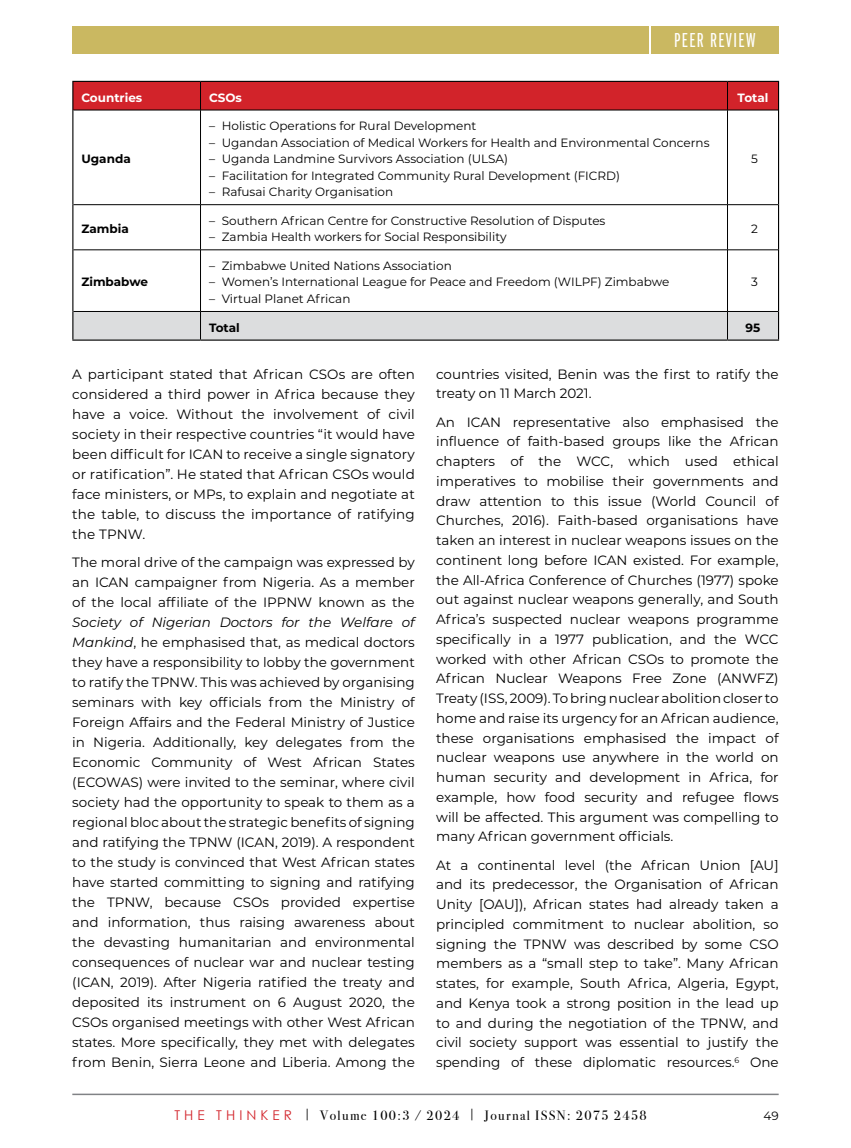
<style>
.page{position:relative;width:851px;height:1148px;background:#fff}
.page>*{position:absolute;margin:0;border:0;box-sizing:border-box;transform-origin:0 0}
.t1{font:21px "ITC Franklin Gothic Std Bk X Cp";letter-spacing:.07em;color:#fff}
.t2{font:13.5px/20px "Montserrat";color:#000;text-align:justify}
.t3{font:13.5px "Bodoni Svty Two ITCTT";letter-spacing:.1em;color:#000}
.t4{font:12px "Montserrat";color:#000}
.t5{font:700 12px "Montserrat";color:#000}
.t6{font:700 12px "Montserrat";color:#fff}
.s1{font-style:italic}
.s2{font-family:"Century Gothic";color:#d2232a}
</style>
<div class="page">
<hr style="left:72px;top:1093px;width:706px;height:2px;background:#808285">
<div style="left:651px;top:26px;width:127px;height:28px;background:#cab861"></div>
<div style="left:72px;top:26px;width:577px;height:28px;background:#cab861"></div>
<hr style="left:73px;top:110px;width:127px;height:1px;background:#000">
<hr style="left:200px;top:110px;width:527px;height:1px;background:#000">
<hr style="left:727px;top:110px;width:51px;height:1px;background:#000">
<hr style="left:200px;top:110px;width:1px;height:94px;background:#000">
<hr style="left:727px;top:110px;width:1px;height:94px;background:#000">
<hr style="left:73px;top:204px;width:127px;height:1px;background:#000">
<hr style="left:200px;top:204px;width:527px;height:1px;background:#000">
<hr style="left:200px;top:205px;width:1px;height:45px;background:#000">
<hr style="left:727px;top:204px;width:51px;height:1px;background:#000">
<hr style="left:727px;top:205px;width:1px;height:45px;background:#000">
<hr style="left:73px;top:249px;width:127px;height:1px;background:#000">
<hr style="left:200px;top:249px;width:527px;height:1px;background:#000">
<hr style="left:200px;top:250px;width:1px;height:61px;background:#000">
<hr style="left:727px;top:249px;width:51px;height:1px;background:#000">
<hr style="left:727px;top:250px;width:1px;height:61px;background:#000">
<svg style="left:72px;top:81px;width:707px;height:29px;background:#c62127"></svg>
<hr style="left:72px;top:110px;width:1px;height:95px;background:#000">
<hr style="left:778px;top:110px;width:1px;height:95px;background:#000">
<hr style="left:72px;top:205px;width:1px;height:45px;background:#000">
<hr style="left:778px;top:205px;width:1px;height:45px;background:#000">
<hr style="left:72px;top:250px;width:1px;height:61px;background:#000">
<hr style="left:778px;top:250px;width:1px;height:61px;background:#000">
<div style="left:72px;top:311px;width:707px;height:28px;background:#dcddde"></div>
<hr style="left:72px;top:339px;width:128px;height:2px;background:#000">
<hr style="left:200px;top:339px;width:527px;height:2px;background:#000">
<hr style="left:727px;top:339px;width:52px;height:2px;background:#000">
<h1 class="t1" style="left:674px;top:29px;width:83px">PEER REVIEW</h1>
<p class="t6" style="left:81px;top:89px;width:62px">Countries</p>
<p class="t6" style="left:209px;top:89px;width:34px">CSOs</p>
<p class="t6" style="left:737px;top:89px;width:32px">Total</p>
<p class="t5" style="left:81px;top:150px;width:51px">Uganda</p>
<p class="t4" style="left:209px;top:118px;width:269px">– Holistic Operations for Rural Development</p>
<p class="t4" style="left:209px;top:134px;width:502px">– Ugandan Association of Medical Workers for Health and Environmental Concerns</p>
<p class="t4" style="left:209px;top:151px;width:300px">– Uganda Landmine Survivors Association (ULSA)</p>
<p class="t4" style="left:209px;top:167px;width:412px">– Facilitation for Integrated Community Rural Development (FICRD)</p>
<p class="t4" style="left:209px;top:184px;width:186px">– Rafusai Charity Organisation</p>
<p class="t4" style="left:751px;top:151px;width:8px">5</p>
<p class="t5" style="left:81px;top:220px;width:49px">Zambia</p>
<p class="t4" style="left:209px;top:212px;width:398px">– Southern African Centre for Constructive Resolution of Disputes</p>
<p class="t4" style="left:209px;top:229px;width:299px">– Zambia Health workers for Social Responsibility</p>
<p class="t4" style="left:751px;top:220px;width:8px">2</p>
<p class="t5" style="left:81px;top:273px;width:68px">Zimbabwe</p>
<p class="t4" style="left:209px;top:257px;width:244px">– Zimbabwe United Nations Association</p>
<p class="t4" style="left:209px;top:274px;width:462px">– Women’s International League for Peace and Freedom (WILPF) Zimbabwe</p>
<p class="t4" style="left:209px;top:290px;width:143px">– Virtual Planet African</p>
<p class="t4" style="left:751px;top:274px;width:8px">3</p>
<p class="t5" style="left:209px;top:319px;width:32px">Total</p>
<p class="t5" style="left:745px;top:319px;width:16px">95</p>
<p class="t2" style="left:72px;top:363px;width:344px">A participant stated that African CSOs are often considered a third power in Africa because they have a voice. Without the involvement of civil society in their respective countries “it would have been difficult for ICAN to receive a single signatory or ratification”. He stated that African CSOs would face ministers, or MPs, to explain and negotiate at the table, to discuss the importance of ratifying the TPNW.</p>
<p class="t2" style="left:72px;top:552px;width:344px">The moral drive of the campaign was expressed by an ICAN campaigner from Nigeria. As a member of the local affiliate of the IPPNW known as the</p>
<p class="t2" style="left:72px;top:612px;width:344px"><span class="s1">Society of Nigerian Doctors for the Welfare of Mankind</span>, he emphasised that, as medical doctors they have a responsibility to lobby the government to ratify the TPNW. This was achieved by organising seminars with key officials from the Ministry of Foreign Affairs and the Federal Ministry of Justice in Nigeria. Additionally, key delegates from the Economic Community of West African States (ECOWAS) were invited to the seminar, where civil society had the opportunity to speak to them as a regional bloc about the strategic benefits of signing and ratifying the TPNW (ICAN, 2019). A respondent to the study is convinced that West African states have started committing to signing and ratifying the TPNW, because CSOs provided expertise and information, thus raising awareness about the devasting humanitarian and environmental consequences of nuclear war and nuclear testing (ICAN, 2019). After Nigeria ratified the treaty and deposited its instrument on 6 August 2020, the CSOs organised meetings with other West African states. More specifically, they met with delegates from Benin, Sierra Leone and Liberia. Among the</p>
<p class="t2" style="left:436px;top:363px;width:344px">countries visited, Benin was the first to ratify the treaty on 11 March 2021.</p>
<p class="t2" style="left:436px;top:411px;width:344px">An ICAN representative also emphasised the influence of faith-based groups like the African chapters of the WCC, which used ethical imperatives to mobilise their governments and draw attention to this issue (World Council of Churches, 2016). Faith-based organisations have taken an interest in nuclear weapons issues on the continent long before ICAN existed. For example, the All-Africa Conference of Churches (1977) spoke out against nuclear weapons generally, and South Africa’s suspected nuclear weapons programme specifically in a 1977 publication, and the WCC worked with other African CSOs to promote the African Nuclear Weapons Free Zone (ANWFZ)<br>Treaty (ISS, 2009). To bring nuclear abolition closer to home and raise its urgency for an African audience, these organisations emphasised the impact of nuclear weapons use anywhere in the world on human security and development in Africa, for example, how food security and refugee flows will be affected. This argument was compelling to many African government officials.</p>
<p class="t2" style="left:436px;top:854px;width:344px">At a continental level (the African Union [AU] and its predecessor, the Organisation of African Unity [OAU]), African states had already taken a principled commitment to nuclear abolition, so signing the TPNW was described by some CSO members as a “small step to take”. Many African states, for example, South Africa, Algeria, Egypt, and Kenya took a strong position in the lead up to and during the negotiation of the TPNW, and civil society support was essential to justify the spending of these diplomatic resources.<sup>6</sup> One</p>
<p class="t3" style="left:174px;top:1103px;width:474px"><span class="s2">T H E T H I N K E R</span> | Volume 100:3 / 2024 | Journal ISSN: 2075 2458</p>
<p class="t4" style="left:763px;top:1107px;width:17px">49</p>
</div>
